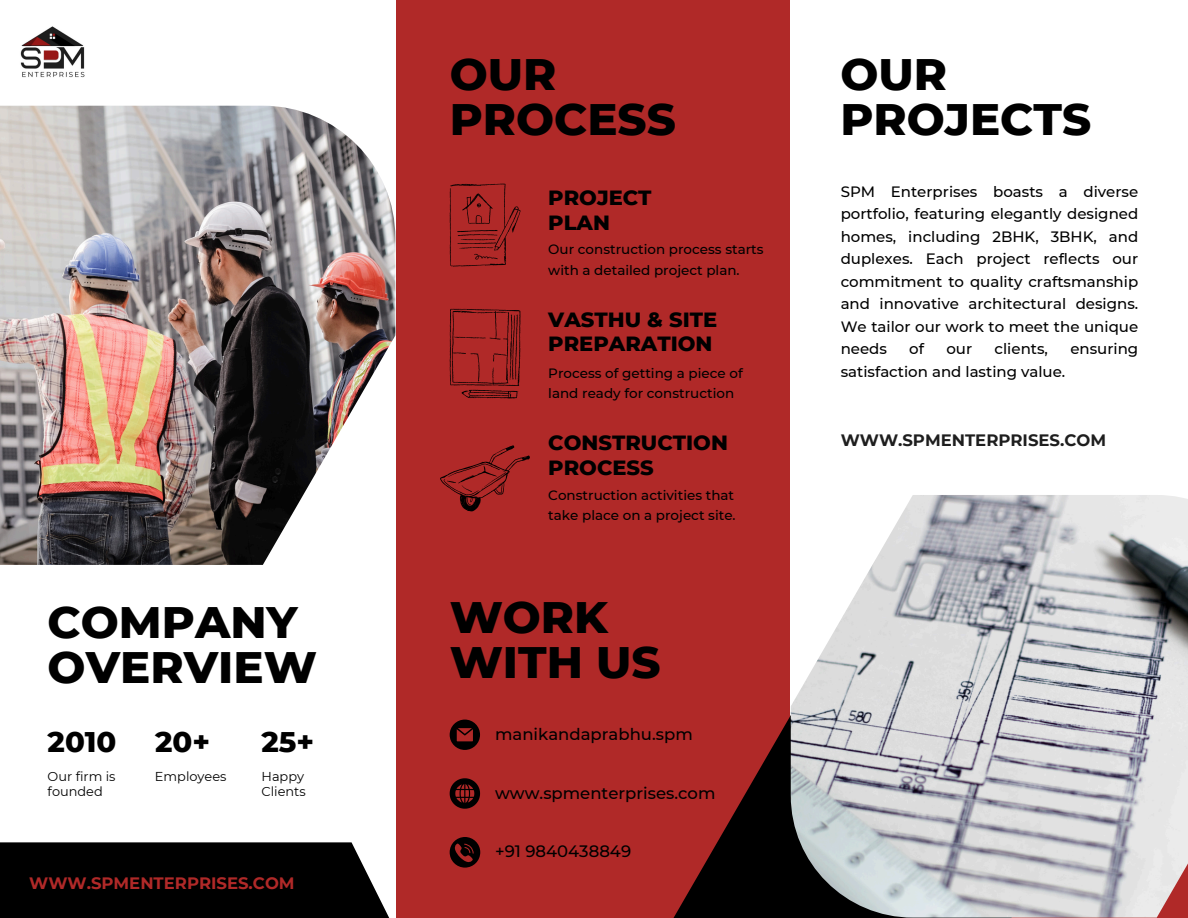
<style>
.page{position:relative;width:1188px;height:918px;background:#b02928}
.page>*{position:absolute;margin:0;border:0;box-sizing:border-box;transform-origin:0 0}
.t1{font:800 45px/45.3px "Montserrat";color:#000}
.t2{font:800 28.95px "Montserrat";color:#000}
.t3{font:800 21px/24.8px "Montserrat";color:#000}
.t4{font:500 16.5px "Montserrat";color:#000}
.t5{font:700 16.5px "Montserrat";color:#b02928}
.t6{font:700 16.5px "Montserrat";color:#1e1e1e}
.t7{font:500 15px/22.5px "Montserrat";color:#000;text-align:justify}
.t8{font:500 13.5px/20.2px "Montserrat";color:#000}
.t9{font:12.9px/15px "Montserrat";color:#000}
</style>
<div class="page">
<div style="left:0;top:0;width:395px;height:263px;background:#fff"></div>
<div style="left:0;top:263px;width:395px;height:655px;background:#fff"></div>
<div style="left:791px;top:0;width:397px;height:715px;background:#fff"></div>
<img style="left:0;top:106px;width:395px;height:459px">
<svg style="left:673px;top:609px;width:118px;height:309px"></svg>
<div style="left:0;top:842px;width:390px;height:76px;background:#000"></div>
<img style="left:791px;top:495px;width:397px;height:423px">
<svg style="left:450px;top:309px;width:71px;height:90px"></svg>
<svg style="left:450px;top:184px;width:71px;height:83px"></svg>
<svg style="left:440px;top:445px;width:90px;height:66px"></svg>
<svg style="left:450px;top:720px;width:30px;height:30px"></svg>
<svg style="left:450px;top:778px;width:30px;height:31px"></svg>
<svg style="left:450px;top:837px;width:30px;height:30px"></svg>
<img style="left:20px;top:26px;width:65px;height:52px">
<h1 class="t1" style="left:48px;top:599px;width:271px">COMPANY<br>OVERVIEW</h1>
<h6 class="t2" style="left:48px;top:724px;width:70px">2010</h6>
<p class="t2" style="left:155px;top:724px;width:56px">20+</p>
<h3 class="t2" style="left:262px;top:724px;width:54px">25+</h3>
<p class="t9" style="left:48px;top:768px;width:69px">Our firm is founded</p>
<h6 class="t9" style="left:155px;top:768px;width:73px">Employees</h6>
<h3 class="t9" style="left:262px;top:768px;width:46px">Happy<br>Clients</h3>
<h6 class="t5" style="left:29px;top:873px;width:267px">WWW.SPMENTERPRISES.COM</h6>
<h2 class="t1" style="left:450px;top:51px;width:228px">OUR<br>PROCESS</h2>
<p class="t3" style="left:548px;top:185px;width:105px">PROJECT<br>PLAN</p>
<h4 class="t8" style="left:548px;top:239px;width:217px">Our construction process starts with a detailed project plan.</h4>
<h2 class="t3" style="left:548px;top:307px;width:171px">VASTHU &amp; SITE<br>PREPARATION</h2>
<h1 class="t8" style="left:548px;top:363px;width:196px">Process of getting a piece of land ready for construction</h1>
<p class="t3" style="left:548px;top:430px;width:181px">CONSTRUCTION<br>PROCESS</p>
<h5 class="t8" style="left:548px;top:485px;width:189px">Construction activities that take place on a project site.</h5>
<p class="t1" style="left:450px;top:594px;width:212px">WORK<br>WITH US</p>
<h4 class="t4" style="left:495px;top:724px;width:199px">manikandaprabhu.spm</h4>
<h1 class="t4" style="left:495px;top:783px;width:222px">www.spmenterprises.com</h1>
<p class="t4" style="left:495px;top:841px;width:138px">+91 9840438849</p>
<h2 class="t1" style="left:840px;top:51px;width:252px">OUR<br>PROJECTS</h2>
<h3 class="t7" style="left:841px;top:180px;width:299px">SPM Enterprises boasts a diverse portfolio, featuring elegantly designed homes, including 2BHK, 3BHK, and duplexes. Each project reflects our commitment to quality craftsmanship and innovative architectural designs.<br>We tailor our work to meet the unique needs</h3>
<h3 class="t7" style="left:909px;top:338px;width:16px">of</h3>
<h3 class="t7" style="left:946px;top:338px;width:27px">our</h3>
<h3 class="t7" style="left:995px;top:338px;width:55px">clients,</h3>
<h3 class="t7" style="left:1070px;top:338px;width:69px">ensuring</h3>
<h3 class="t7" style="left:841px;top:360px;width:226px">satisfaction and lasting value.</h3>
<p class="t6" style="left:841px;top:430px;width:267px">WWW.SPMENTERPRISES.COM</p>
</div>
